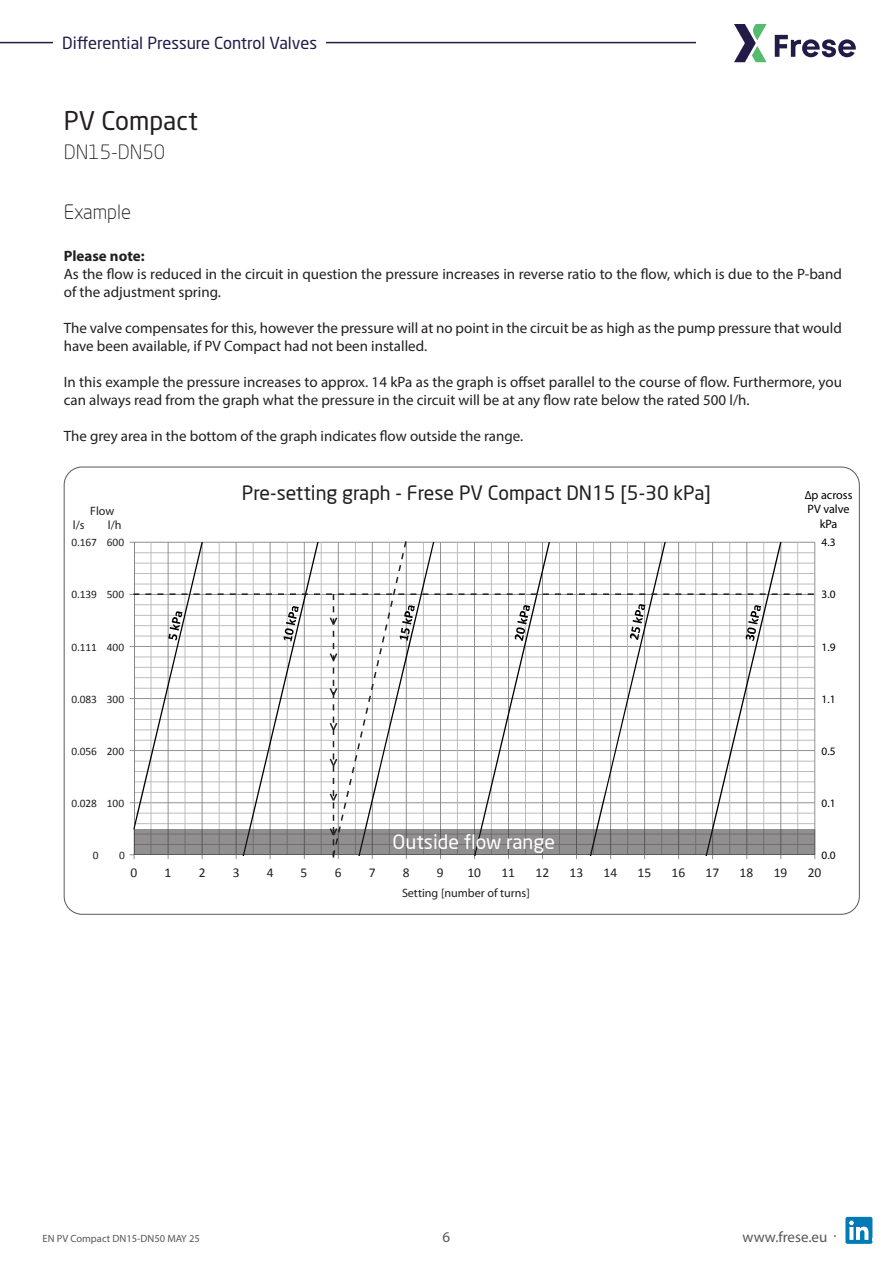
<style>
.page{position:relative;width:893px;height:1263px;background:#fff}
.page>*{position:absolute;margin:0;border:0;box-sizing:border-box;transform-origin:0 0}
.t1{font:25.5px "Neo Sans Pro";color:#231f20}
.Tekniske_data_-_Mellemrubrik{font:19.5px "Neo Sans";color:#231f20}
.Tekniske_data_-_Mellemrubrik-2{font:300 19.5px "Neo Sans Pro";color:#231f20}
.Tekniske_data_-_Mellemrubrik-3{font:19.5px "Neo Sans";color:#fff}
.t2{font:16.5px "Neo Sans Pro";color:#231a48}
.Tekniske_data_-_Brød{font:15px/18px "Myriad Pro";color:#231f20}
.t3{font:15px "Myriad Pro";color:#57585a}
.Tekniske_data_-_Brød-2{font:700 15px "Myriad Pro";color:#231f20}
.t4{font:13.5px "Calibri";letter-spacing:-.005em;color:#231f20}
.t5{font:12.15px "Myriad Pro";color:#231f20}
.t6{font:12.15px/14.5px "Myriad Pro";color:#000;text-align:center}
.t7{font:11.4px "Calibri";letter-spacing:-.005em;color:#231f20}
.t8{font:11.4px "Myriad Pro";color:#000}
.t9{font:10.5px "Myriad Pro";color:#57585a}
.s1{font-family:"Neo Sans Pro"}
</style>
<div class="page">
<div style="left:845px;top:1217px;width:27px;height:27px;background:#007bb6;border-radius:2px"></div>
<svg style="left:849px;top:1220px;width:24px;height:20px"></svg>
<hr style="left:0;top:42px;width:893px;height:1px;background:#231a48">
<div style="left:697px;top:20px;width:196px;height:46px;background:#fff"></div>
<svg style="left:734px;top:24px;width:33px;height:38px"></svg>
<svg style="left:775px;top:35px;width:81px;height:22px"></svg>
<div style="left:54px;top:36px;width:272px;height:13px;background:#fff"></div>
<svg style="left:130px;top:541px;width:685px;height:318px"></svg>
<svg style="left:136px;top:831px;width:677px;height:22px;fill:#918f8f"></svg>
<p class="t2" style="left:62px;top:33px;width:256px">Differential Pressure Control Valves</p>
<h1 class="t1" style="left:64px;top:105px;width:136px">PV Compact</h1>
<h2 class="Tekniske_data_-_Mellemrubrik-2" style="left:64px;top:140px;width:103px">DN15-DN50</h2>
<p class="Tekniske_data_-_Mellemrubrik-2" style="left:64px;top:205px;width:69px">Example</p>
<p class="Tekniske_data_-_Brød-2" style="left:64px;top:246px;width:82px">Please note:</p>
<p class="Tekniske_data_-_Brød" style="left:64px;top:264px;width:780px">As the flow is reduced in the circuit in question the pressure increases in reverse ratio to the flow, which is due to the P-band of the adjustment spring.</p>
<p class="Tekniske_data_-_Brød" style="left:64px;top:318px;width:780px">The valve compensates for this, however the pressure will at no point in the circuit be as high as the pump pressure that would have been available, if PV Compact had not been installed.</p>
<p class="Tekniske_data_-_Brød" style="left:64px;top:372px;width:780px">In this example the pressure increases to approx. 14 kPa as the graph is offset parallel to the course of flow. Furthermore, you can always read from the graph what the pressure in the circuit will be at any flow rate below the rated 500 l/h.</p>
<p class="Tekniske_data_-_Brød" style="left:64px;top:426px;width:461px">The grey area in the bottom of the graph indicates flow outside the range.</p>
<p class="t5" style="left:90px;top:503px;width:26px">Flow</p>
<p class="t5" style="left:73px;top:518px;width:13px">l/s</p>
<p class="t5" style="left:108px;top:518px;width:15px">l/h</p>
<p class="t7" style="left:71px;top:535px;width:54px">0.167 600</p>
<p class="t7" style="left:71px;top:587px;width:54px">0.139 500</p>
<p class="t7" style="left:71px;top:639px;width:54px">0.111 400</p>
<p class="t7" style="left:71px;top:691px;width:54px">0.083 300</p>
<p class="t7" style="left:71px;top:744px;width:54px">0.056 200</p>
<p class="t7" style="left:71px;top:796px;width:54px">0.028 100</p>
<p class="t7" style="left:93px;top:848px;width:7px">0</p>
<p class="t7" style="left:119px;top:848px;width:7px">0</p>
<p class="Tekniske_data_-_Mellemrubrik" style="left:242px;top:481px;width:471px">Pre-setting graph - Frese PV Compact DN15 [5-30 kPa]</p>
<p class="Tekniske_data_-_Mellemrubrik-3" style="left:393px;top:830px;width:164px">Outside flow range</p>
<p class="t6" style="left:805px;top:487px;width:49px">∆p across<br>PV valve kPa</p>
<p class="t8" style="left:822px;top:535px;width:16px">4.3</p>
<p class="t8" style="left:822px;top:587px;width:16px">3.0</p>
<p class="t8" style="left:822px;top:640px;width:16px">1.9</p>
<p class="t8" style="left:822px;top:692px;width:16px">1.1</p>
<p class="t8" style="left:822px;top:744px;width:16px">0.5</p>
<p class="t8" style="left:822px;top:796px;width:16px">0.1</p>
<p class="t8" style="left:822px;top:848px;width:16px">0.0</p>
<p class="t4" style="left:131px;top:863px;width:8px">0</p>
<p class="t4" style="left:165px;top:863px;width:8px">1</p>
<p class="t4" style="left:199px;top:863px;width:8px">2</p>
<p class="t4" style="left:233px;top:863px;width:8px">3</p>
<p class="t4" style="left:267px;top:863px;width:8px">4</p>
<p class="t4" style="left:301px;top:863px;width:8px">5</p>
<p class="t4" style="left:335px;top:863px;width:8px">6</p>
<p class="t4" style="left:369px;top:863px;width:8px">7</p>
<p class="t4" style="left:403px;top:863px;width:8px">8</p>
<p class="t4" style="left:437px;top:863px;width:8px">9</p>
<p class="t4" style="left:467px;top:863px;width:15px">10</p>
<p class="t4" style="left:501px;top:863px;width:15px">11</p>
<p class="t4" style="left:535px;top:863px;width:15px">12</p>
<p class="t4" style="left:569px;top:863px;width:15px">13</p>
<p class="t4" style="left:603px;top:863px;width:15px">14</p>
<p class="t4" style="left:638px;top:863px;width:15px">15</p>
<p class="t4" style="left:672px;top:863px;width:15px">16</p>
<p class="t4" style="left:706px;top:863px;width:15px">17</p>
<p class="t4" style="left:740px;top:863px;width:15px">18</p>
<p class="t4" style="left:774px;top:863px;width:15px">19</p>
<p class="t4" style="left:808px;top:863px;width:15px">20</p>
<p class="t5" style="left:402px;top:885px;width:129px">Setting [number of turns]</p>
<p class="t9" style="left:43px;top:1232px;width:159px">EN PV Compact DN15-DN50 MAY 25</p>
<p class="t3" style="left:443px;top:1227px;width:9px">6</p>
<p class="t3" style="left:742px;top:1228px;width:96px">www.frese.eu <span class="s1">·</span></p>
</div>
